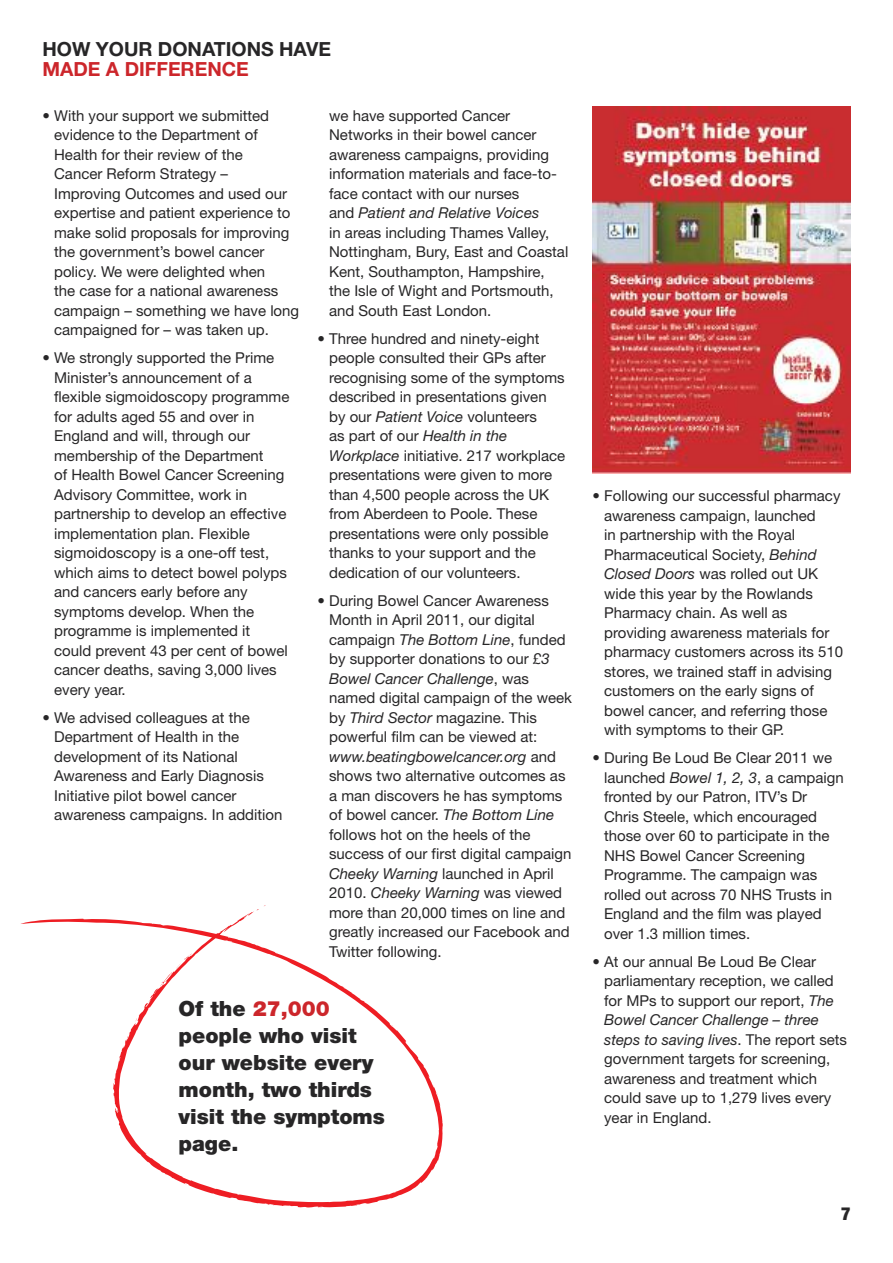
<style>
.page{position:relative;width:893px;height:1263px;background:#fff}
.page>*{position:absolute;margin:0;border:0;box-sizing:border-box;transform-origin:0 0}
.t1{font:900 21px/27px "Helvetica Neue";color:#272627}
.t2{font:700 19.5px "Helvetica Neue";color:#272627}
.t3{font:700 19.5px "Helvetica Neue";color:#cc262b}
.t4{font:900 condensed 18px "Helvetica Neue";color:#272627}
.t5{font:15px/19.5px "Helvetica Neue";color:#272627}
.s1{font-style:italic}
.s2{color:#cc262b}
</style>
<div class="page">
<img style="left:592px;top:106px;width:258px;height:367px">
<svg style="left:21px;top:911px;width:422px;height:297px"></svg>
<svg style="left:176px;top:963px;width:5px;height:6px"></svg>
<svg style="left:160px;top:981px;width:3px;height:5px"></svg>
<h2 class="t2" style="left:43px;top:43px;width:290px">HOW YOUR DONATIONS HAVE</h2>
<h2 class="t3" style="left:43px;top:62px;width:208px">MADE A DIFFERENCE</h2>
<p class="t5" style="left:54px;top:105px;width:247px;text-indent:-12px">• With your support we submitted evidence to the Department of<br>Health for their review of the<br>Cancer Reform Strategy –<br>Improving Outcomes and used our expertise and patient experience to make solid proposals for improving the government’s bowel cancer policy. We were delighted when<br>the case for a national awareness campaign – something we have long campaigned for – was taken up.</p>
<p class="t5" style="left:54px;top:348px;width:237px;text-indent:-12px">• We strongly supported the Prime<br>Minister’s announcement of a flexible sigmoidoscopy programme for adults aged 55 and over in<br>England and will, through our membership of the Department<br>of Health Bowel Cancer Screening<br>Advisory Committee, work in partnership to develop an effective implementation plan. Flexible sigmoidoscopy is a one-off test, which aims to detect bowel polyps and cancers early before any symptoms develop. When the programme is implemented it could prevent 43 per cent of bowel cancer deaths, saving 3,000 lives every year.</p>
<p class="t5" style="left:54px;top:707px;width:230px;text-indent:-12px">• We advised colleagues at the<br>Department of Health in the development of its National<br>Awareness and Early Diagnosis<br>Initiative pilot bowel cancer awareness campaigns. In addition</p>
<p class="t5" style="left:329px;top:105px;width:241px">we have supported Cancer<br>Networks in their bowel cancer awareness campaigns, providing information materials and face-to&shy;face contact with our nurses<br>and <span class="s1">Patient and Relative Voices<br></span>in areas including Thames Valley,<br>Nottingham, Bury, East and Coastal<br>Kent, Southampton, Hampshire, the Isle of Wight and Portsmouth, and South East London.</p>
<p class="t5" style="left:329px;top:328px;width:238px;text-indent:-12px">• Three hundred and ninety-eight people consulted their GPs after recognising some of the symptoms described in presentations given by our <span class="s1">Patient Voice</span> volunteers<br>as part of our <span class="s1">Health in the<br>Workplace</span> initiative. 217 workplace presentations were given to more than 4,500 people across the UK from Aberdeen to Poole. These presentations were only possible thanks to your support and the dedication of our volunteers.</p>
<p class="t5" style="left:329px;top:590px;width:244px;text-indent:-12px">• During Bowel Cancer Awareness<br>Month in April 2011, our digital campaign <span class="s1">The Bottom Line</span>, funded by supporter donations to our <span class="s1">£3<br>Bowel Cancer Challenge</span>, was named digital campaign of the week by <span class="s1">Third Sector</span> magazine. This powerful film can be viewed at: <span class="s1">www.beatingbowelcancer.org</span> and shows two alternative outcomes as a man discovers he has symptoms of bowel cancer. <span class="s1">The Bottom Line </span>follows hot on the heels of the success of our first digital campaign<br><span class="s1">Cheeky Warning</span> launched in April<br>2010. <span class="s1">Cheeky Warning</span> was viewed more than 20,000 times on line and greatly increased our Facebook and<br>Twitter following.</p>
<h1 class="t1" style="left:179px;top:997px;width:208px">Of the <span class="s2">27,000 </span>people who visit our website every month, two thirds visit the symptoms page.</h1>
<p class="t5" style="left:604px;top:486px;width:240px;text-indent:-12px">• Following our successful pharmacy awareness campaign, launched<br>in partnership with the Royal<br>Pharmaceutical Society, <span class="s1">Behind<br>Closed Doors</span> was rolled out UK wide this year by the Rowlands<br>Pharmacy chain. As well as providing awareness materials for pharmacy customers across its 510 stores, we trained staff in advising customers on the early signs of bowel cancer, and referring those with symptoms to their GP.</p>
<p class="t5" style="left:604px;top:748px;width:241px;text-indent:-12px">• During Be Loud Be Clear 2011 we launched <span class="s1">Bowel 1, 2, 3</span>, a campaign fronted by our Patron, ITV’s Dr<br>Chris Steele, which encouraged those over 60 to participate in the<br>NHS Bowel Cancer Screening<br>Programme. The campaign was rolled out across 70 NHS Trusts in<br>England and the film was played over 1.3 million times.</p>
<p class="t5" style="left:604px;top:951px;width:244px;text-indent:-12px">• At our annual Be Loud Be Clear parliamentary reception, we called for MPs to support our report, <span class="s1">The<br>Bowel Cancer Challenge – three steps to saving lives</span>. The report sets government targets for screening, awareness and treatment which could save up to 1,279 lives every year in England.</p>
<p class="t4" style="left:841px;top:1202px;width:11px">7</p>
</div>
